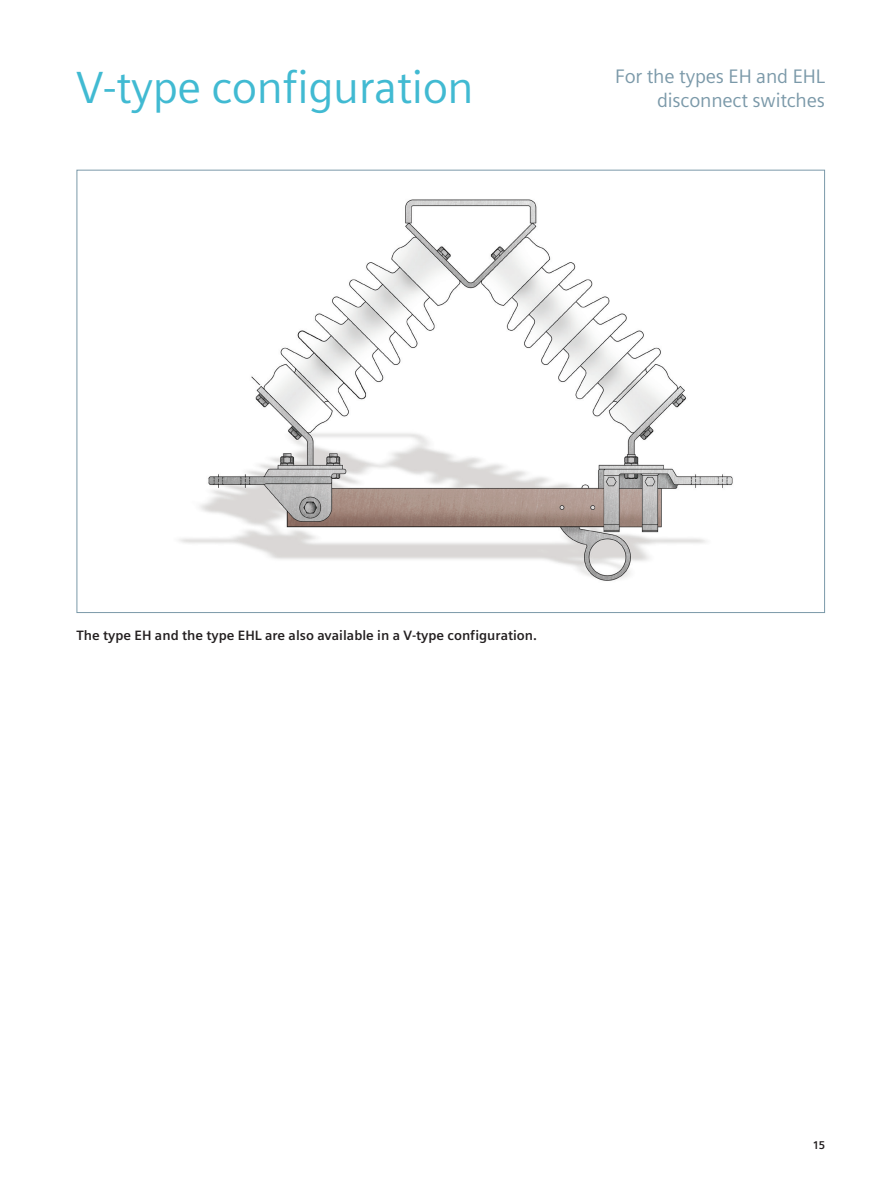
<style>
.page{position:relative;width:893px;height:1191px;background:#fff}
.page>*{position:absolute;margin:0;border:0;box-sizing:border-box;transform-origin:0 0}
._01__Headline__30pt{font:45px "Siemens Sans";letter-spacing:-.01em;color:#41bad2}
._01__Headline__36pt{font:19.5px/23.4px "Siemens Sans";letter-spacing:-.01em;color:#7b99a9;text-align:right}
.t1{font:700 13.5px "Siemens Sans";color:#231f20}
.t2{font:700 11.25px "Siemens Sans";color:#231f20}
</style>
<div class="page">
<img style="left:179px;top:199px;width:554px;height:382px">
<p class="_01__Headline__30pt" style="left:77px;top:62px;width:399px">V-type configuration</p>
<p class="_01__Headline__36pt" style="left:615px;top:65px;width:211px">For the types EH and EHL disconnect switches</p>
<p class="t1" style="left:77px;top:627px;width:462px">The type EH and the type EHL are also available in a V-type configuration.</p>
<p class="t2" style="left:813px;top:1138px;width:13px">15</p>
</div>
